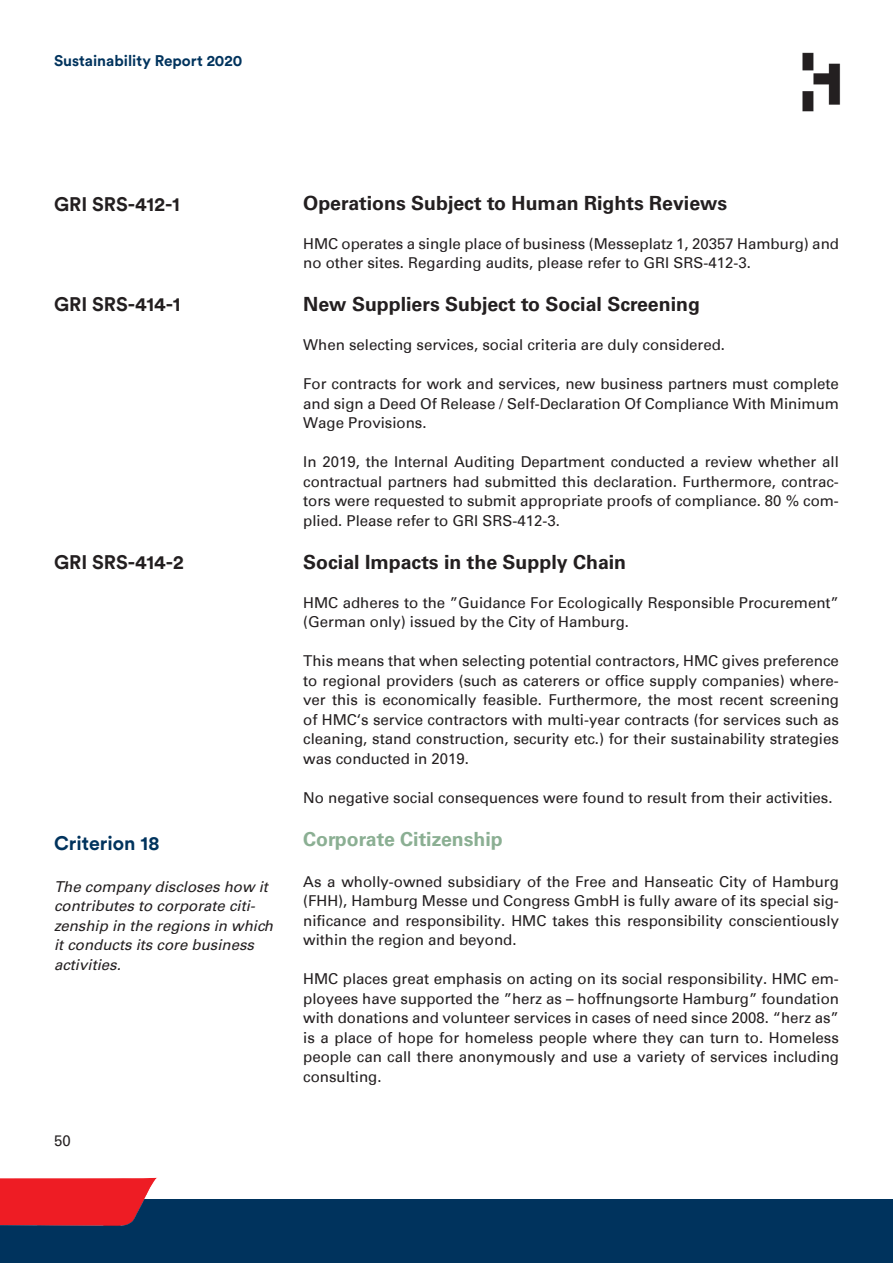
<style>
.page{position:relative;width:893px;height:1263px;background:#fff}
.page>*{position:absolute;margin:0;border:0;box-sizing:border-box;transform-origin:0 0}
.t1{font:700 19.5px "Univers LT Std";color:#231f20}
.t2{font:700 19.5px "Circular Std";color:#231f20}
.t3{font:700 19.5px "Univers LT Std";color:#8baf93}
.t4{font:700 19.5px "Circular Std";color:#00335d}
.t5{font:700 15.3px "Circular Std";color:#00335d}
.t6{font:15px/19.5px "Univers";color:#231f20;text-align:justify}
.t7{font:italic 15px/19.5px "Univers LT Std";color:#231f20}
</style>
<div class="page">
<img style="left:802px;top:52px;width:39px;height:60px">
<div style="left:0;top:1199px;width:893px;height:64px;background:#00335d"></div>
<img style="left:0;top:1177px;width:157px;height:49px">
<p class="t5" style="left:54px;top:51px;width:190px">Sustainability Report 2020</p>
<p class="t2" style="left:54px;top:192px;width:127px">GRI SRS-412-1</p>
<p class="t2" style="left:54px;top:292px;width:128px">GRI SRS-414-1</p>
<p class="t2" style="left:54px;top:549px;width:131px">GRI SRS-414-2</p>
<p class="t4" style="left:54px;top:830px;width:107px">Criterion 18</p>
<p class="t7" style="left:54px;top:877px;width:220px">The company discloses how it contributes to corporate citi&shy;zenship in the regions in which it conducts its core business activities.</p>
<p class="t6" style="left:54px;top:1131px;width:18px">50</p>
<p class="t1" style="left:303px;top:191px;width:425px">Operations Subject to Human Rights Reviews</p>
<p class="t6" style="left:303px;top:234px;width:537px">HMC operates a single place of business (Messeplatz 1, 20357 Hamburg) and no other sites. Regarding audits, please refer to GRI SRS-412-3.</p>
<p class="t1" style="left:303px;top:293px;width:398px">New Suppliers Subject to Social Screening</p>
<p class="t6" style="left:303px;top:335px;width:423px">When selecting services, social criteria are duly considered.</p>
<p class="t6" style="left:303px;top:374px;width:537px">For contracts for work and services, new business partners must complete and sign a Deed Of Release / Self-Declaration Of Compliance With Minimum Wage Provisions.</p>
<p class="t6" style="left:303px;top:452px;width:537px">In 2019, the Internal Auditing Department conducted a review whether all contractual partners had submitted this declaration. Furthermore, contrac&shy;tors were requested to submit appropriate proofs of compliance. 80 % com&shy;plied. Please refer to GRI SRS-412-3.</p>
<p class="t1" style="left:303px;top:550px;width:324px">Social Impacts in the Supply Chain</p>
<p class="t6" style="left:303px;top:593px;width:537px">HMC adheres to the ”Guidance For Ecologically Responsible Procurement” (German only) issued by the City of Hamburg.</p>
<p class="t6" style="left:303px;top:651px;width:537px">This means that when selecting potential contractors, HMC gives preference to regional providers (such as caterers or office supply companies) where&shy;ver this is economically feasible. Furthermore, the most recent screening of HMC‘s service contractors with multi-year contracts (for services such as cleaning, stand construction, security etc.) for their sustainability strategies was conducted in 2019.</p>
<p class="t6" style="left:303px;top:788px;width:531px">No negative social consequences were found to result from their activities.</p>
<p class="t3" style="left:303px;top:827px;width:201px">Corporate Citizenship</p>
<p class="t6" style="left:303px;top:872px;width:537px">As a wholly-owned subsidiary of the Free and Hanseatic City of Hamburg (FHH), Hamburg Messe und Congress GmbH is fully aware of its special sig&shy;nificance and responsibility. HMC takes this responsibility conscientiously within the region and beyond.</p>
<p class="t6" style="left:303px;top:969px;width:537px">HMC places great emphasis on acting on its social responsibility. HMC em&shy;ployees have supported the ”herz as – hoffnungsorte Hamburg” foundation with donations and volunteer services in cases of need since 2008. “herz as” is a place of hope for homeless people where they can turn to. Homeless people can call there anonymously and use a variety of services including consulting.</p>
</div>
